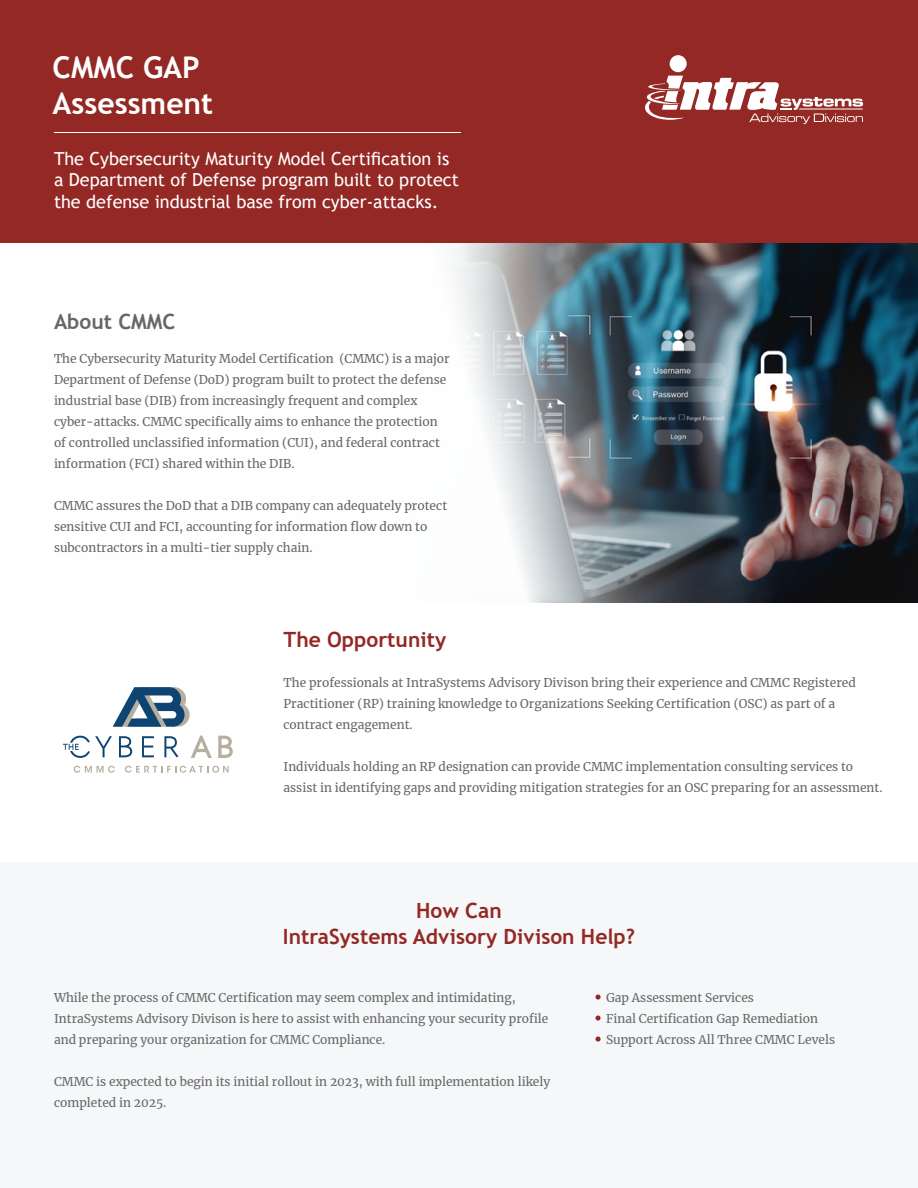
<style>
.page{position:relative;width:918px;height:1188px;background:#fff}
.page>*{position:absolute;margin:0;border:0;box-sizing:border-box;transform-origin:0 0}
.t1{font:700 30px/36px "Trebuchet MS";color:#fff}
.t2{font:700 21px/25.2px "Trebuchet MS";color:#942824;text-align:center}
.t3{font:700 21px "Trebuchet MS";color:#666}
.t4{font:18px/21.6px "Trebuchet MS";color:#fff}
.t5{font:12px/21px "Merriweather";color:#666}
</style>
<div class="page">
<div style="left:0;top:862px;width:918px;height:326px;background:#f5f7f9"></div>
<div style="left:0;top:0;width:918px;height:243px;background:#942824"></div>
<img style="left:455px;top:243px;width:463px;height:360px">
<hr style="left:54px;top:132px;width:406px;height:1px;background:#fff">
<div style="left:670px;top:55px;width:17px;height:17px;background:#fff;border-radius:50%"></div>
<svg style="left:645px;top:76px;width:218px;height:48px"></svg>
<svg style="left:113px;top:687px;width:77px;height:40px"></svg>
<svg style="left:191px;top:736px;width:21px;height:22px"></svg>
<svg style="left:218px;top:736px;width:15px;height:22px"></svg>
<svg style="left:119px;top:736px;width:13px;height:21px"></svg>
<svg style="left:142px;top:736px;width:12px;height:21px"></svg>
<svg style="left:164px;top:736px;width:14px;height:21px"></svg>
<svg style="left:63px;top:736px;width:49px;height:22px"></svg>
<svg style="left:74px;top:766px;width:41px;height:7px"></svg>
<svg style="left:125px;top:766px;width:104px;height:7px"></svg>
<svg style="left:595px;top:995px;width:6px;height:5px"></svg>
<svg style="left:595px;top:1016px;width:6px;height:5px"></svg>
<svg style="left:595px;top:1037px;width:6px;height:5px"></svg>
<h1 class="t1" style="left:53px;top:49px;width:162px">CMMC GAP<br>Assessment</h1>
<h3 class="t4" style="left:54px;top:147px;width:406px">The Cybersecurity Maturity Model Certification is a Department of Defense program built to protect the defense industrial base from cyber-attacks.</h3>
<h2 class="t3" style="left:54px;top:308px;width:123px">About CMMC</h2>
<p class="t5" style="left:54px;top:348px;width:397px">The Cybersecurity Maturity Model Certification (CMMC) is a major Department of Defense (DoD) program built to protect the defense industrial base (DIB) from increasingly frequent and complex cyber-attacks. CMMC specifically aims to enhance the protection of controlled unclassified information (CUI), and federal contract information (FCI) shared within the DIB.</p>
<p class="t5" style="left:54px;top:495px;width:395px">CMMC assures the DoD that a DIB company can adequately protect sensitive CUI and FCI, accounting for information flow down to subcontractors in a multi-tier supply chain.</p>
<h2 class="t2" style="left:284px;top:627px;width:164px">The Opportunity</h2>
<p class="t5" style="left:284px;top:672px;width:574px">The professionals at IntraSystems Advisory Divison bring their experience and CMMC Registered<br>Practitioner (RP) training knowledge to Organizations Seeking Certification (OSC) as part of a contract engagement.</p>
<p class="t5" style="left:284px;top:756px;width:601px">Individuals holding an RP designation can provide CMMC implementation consulting services to assist in identifying gaps and providing mitigation strategies for an OSC preparing for an assessment.</p>
<h2 class="t2" style="left:283px;top:898px;width:354px">How Can<br>IntraSystems Advisory Divison Help?</h2>
<p class="t5" style="left:54px;top:987px;width:496px">While the process of CMMC Certification may seem complex and intimidating,<br>IntraSystems Advisory Divison is here to assist with enhancing your security profile and preparing your organization for CMMC Compliance.</p>
<p class="t5" style="left:54px;top:1071px;width:498px">CMMC is expected to begin its initial rollout in 2023, with full implementation likely completed in 2025.</p>
<p class="t5" style="left:606px;top:987px;width:231px">Gap Assessment Services<br>Final Certification Gap Remediation<br>Support Across All Three CMMC Levels</p>
</div>
